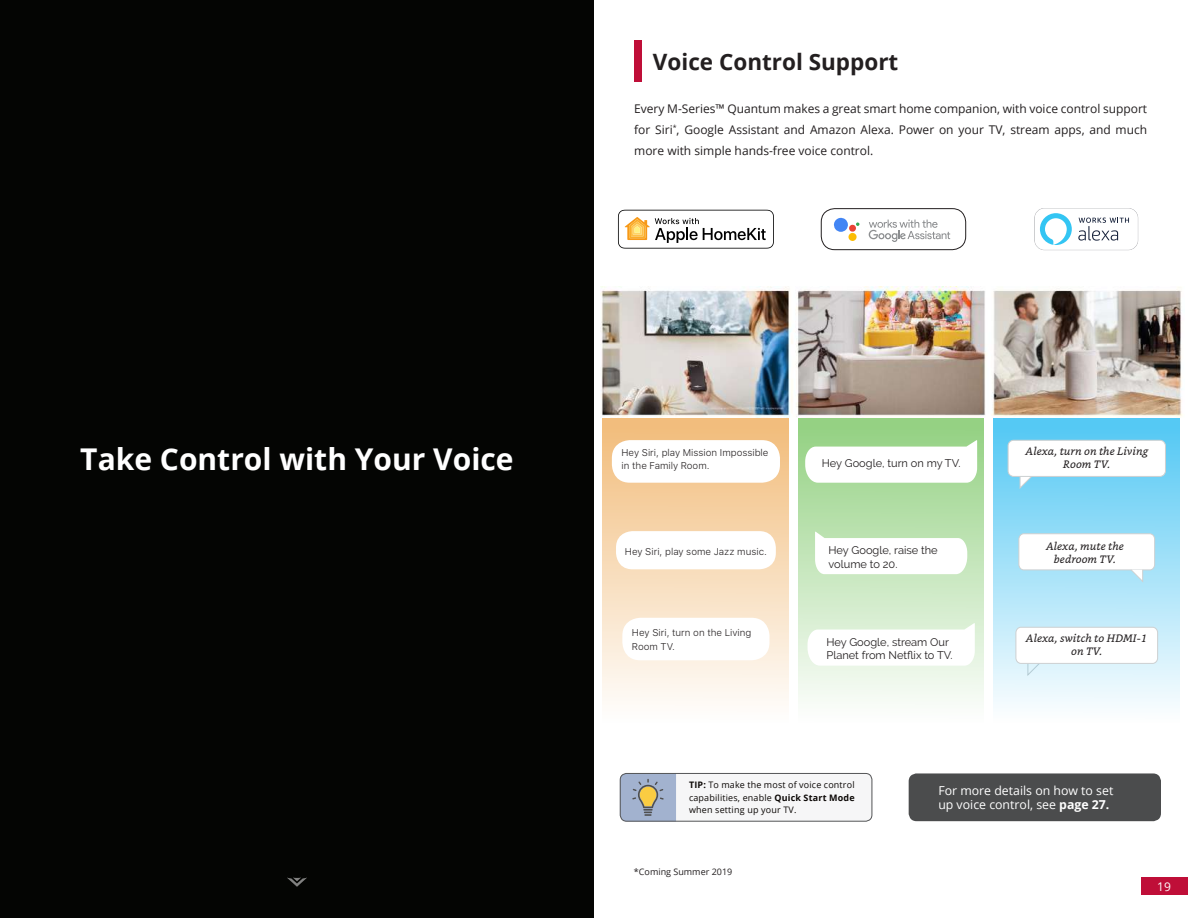
<style>
.page{position:relative;width:1188px;height:918px;background:#fff}
.page>*{position:absolute;margin:0;border:0;box-sizing:border-box;transform-origin:0 0}
.t1{font:700 30px "Open Sans";color:#fff}
.t2{font:700 22.5px "Open Sans";color:#231f20}
.t3{font:12.3px/14.7px "Open Sans";color:#fff}
.t4{font:12px/21px "Open Sans";color:#231f20;text-align:justify}
.t5{font:12px "Open Sans";color:#fff}
.t6{font:11.1px/13.2px "Raleway";color:#231f20}
.t7{font:italic 10.8px/12.9px "Bookerly";color:#231f20;text-align:center}
.t8{font:300 9.75px/13.5px "SF Pro Text";color:#231f20}
.t9{font:9px/12.8px "Open Sans";letter-spacing:.02em;color:#0c0806;text-align:justify}
.t10{font:9px "Open Sans";color:#231f20}
.s1{font-weight:700}
</style>
<div class="page">
<div style="left:1142px;top:878px;width:46px;height:17px;background:#bf0e38"></div>
<div style="left:0;top:0;width:594px;height:918px;background:#040503"></div>
<svg style="left:287px;top:878px;width:20px;height:9px"></svg>
<div style="left:634px;top:40px;width:8px;height:42px;background:#bf0e38"></div>
<svg style="left:1034px;top:208px;width:104px;height:42px"></svg>
<svg style="left:618px;top:210px;width:156px;height:39px"></svg>
<svg style="left:834px;top:218px;width:26px;height:23px"></svg>
<svg style="left:869px;top:219px;width:81px;height:23px"></svg>
<div style="left:821px;top:208px;width:145px;height:42px;border:1px solid #231f20;border-radius:14px"></div>
<svg style="left:994px;top:418px;width:186px;height:404px"></svg>
<svg style="left:1020px;top:477px;width:12px;height:12px"></svg>
<div style="left:1008px;top:440px;width:157px;height:36px;background:#fff;border-radius:6px"></div>
<div style="left:1008px;top:440px;width:158px;height:37px;border:1px solid #cdd0d1;border-radius:6px"></div>
<div style="left:1019px;top:534px;width:136px;height:36px;background:#fff;border-radius:5px"></div>
<div style="left:1019px;top:534px;width:136px;height:36px;border:1px solid #cdd0d1;border-radius:5px"></div>
<svg style="left:1131px;top:569px;width:12px;height:13px"></svg>
<div style="left:1016px;top:627px;width:142px;height:36px;background:#fff;border-radius:5px"></div>
<div style="left:1016px;top:627px;width:142px;height:37px;border:1px solid #cdd0d1;border-radius:5px"></div>
<svg style="left:603px;top:418px;width:186px;height:398px"></svg>
<div style="left:612px;top:440px;width:168px;height:43px;background:#fff;border-radius:18px"></div>
<div style="left:616px;top:531px;width:160px;height:38px;background:#fff;border-radius:16px"></div>
<div style="left:622px;top:618px;width:148px;height:42px;background:#fff;border-radius:18px"></div>
<svg style="left:798px;top:418px;width:186px;height:404px"></svg>
<svg style="left:805px;top:440px;width:172px;height:43px"></svg>
<svg style="left:808px;top:623px;width:167px;height:43px"></svg>
<svg style="left:815px;top:531px;width:152px;height:43px"></svg>
<img style="left:600px;top:287px;width:582px;height:130px">
<div style="left:620px;top:773px;width:252px;height:48px;background:#f6f6f7;border-radius:6px"></div>
<svg style="left:620px;top:773px;width:56px;height:49px;background:#a5adb7"></svg>
<div style="left:620px;top:773px;width:252px;height:49px;border:1px solid #545557;border-radius:6px"></div>
<div style="left:909px;top:773px;width:252px;height:48px;background:#4b4c4d;border-radius:8px"></div>
<h2 class="t2" style="left:653px;top:46px;width:247px">Voice Control Support</h2>
<p class="t4" style="left:634px;top:98px;width:515px">Every M-Series™ Quantum makes a great smart home companion, with voice control support for Siri<sup>*</sup>, Google Assistant and Amazon Alexa. Power on your TV, stream apps, and much more with simple hands-free voice control.</p>
<h1 class="t1" style="left:80px;top:438px;width:435px">Take Control with Your Voice</h1>
<p class="t8" style="left:622px;top:445px;width:149px">Hey Siri, play Mission Impossible in the Family Room.</p>
<p class="t6" style="left:822px;top:456px;width:140px">Hey Google, turn on my TV.</p>
<p class="t7" style="left:1025px;top:445px;width:124px">Alexa, turn on the Living<br>Room TV.</p>
<p class="t8" style="left:625px;top:544px;width:144px">Hey Siri, play some Jazz music.</p>
<p class="t6" style="left:829px;top:544px;width:111px">Hey Google, raise the volume to 20.</p>
<p class="t7" style="left:1046px;top:540px;width:79px">Alexa, mute the bedroom TV.</p>
<p class="t8" style="left:632px;top:625px;width:121px">Hey Siri, turn on the Living<br>Room TV.</p>
<p class="t6" style="left:826px;top:635px;width:128px">Hey Google, stream Our<br>Planet from Netflix to TV.</p>
<p class="t7" style="left:1026px;top:632px;width:123px">Alexa, switch to HDMI-1 on TV.</p>
<p class="t9" style="left:689px;top:778px;width:167px"><span class="s1">TIP:</span> To make the most of voice control capabilities, enable <span class="s1">Quick Start Mode </span>when setting up your TV.</p>
<p class="t3" style="left:938px;top:783px;width:177px">For more details on how to set up voice control, see <span class="s1">page 27.</span></p>
<p class="t10" style="left:634px;top:866px;width:100px">*Coming Summer 2019</p>
<p class="t5" style="left:1157px;top:878px;width:15px">19</p>
</div>
